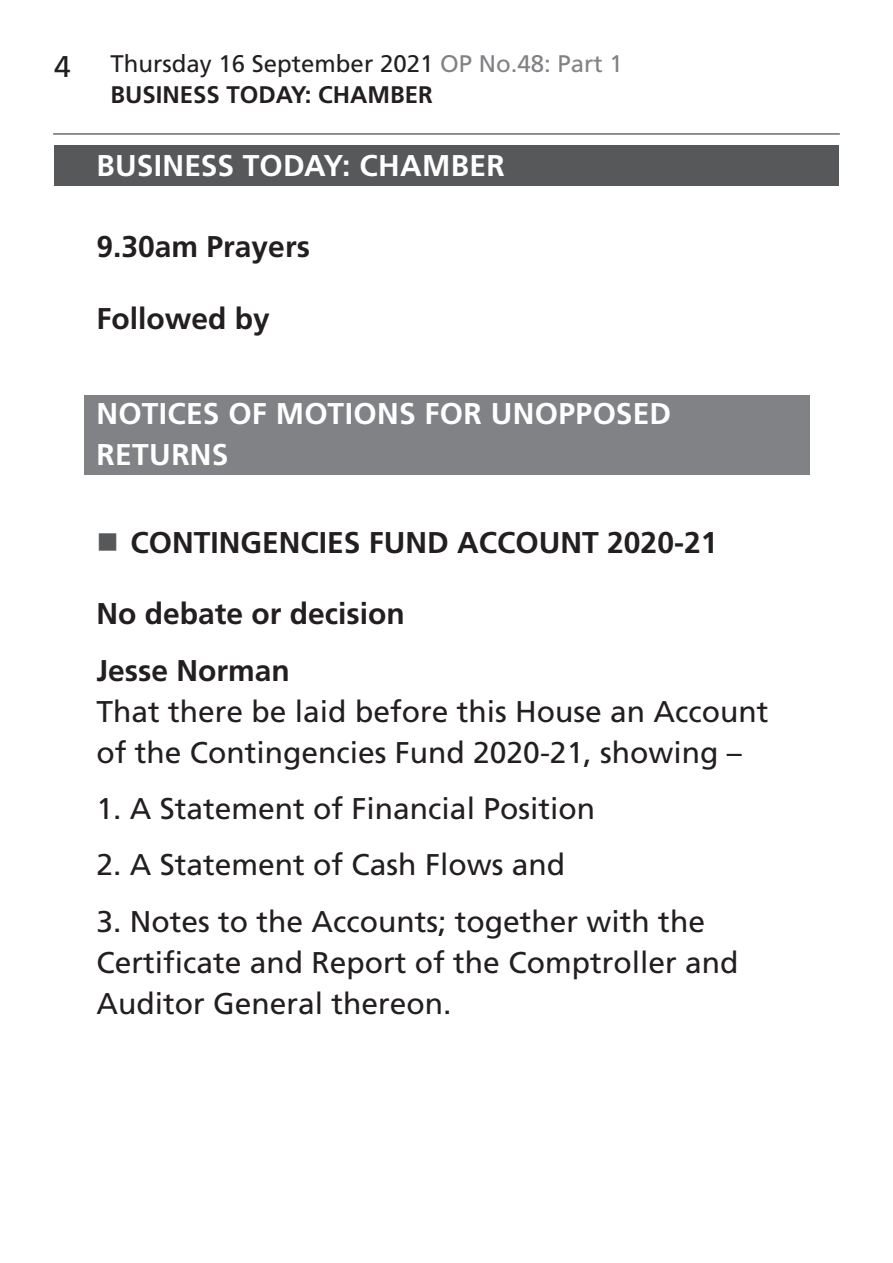
<style>
.page{position:relative;width:893px;height:1263px;background:#fff}
.page>*{position:absolute;margin:0;border:0;box-sizing:border-box;transform-origin:0 0}
.t1{font:30px/41px "Frutiger LT Std";color:#231f20}
.BoldTimingHeading{font:700 30px "Frutiger LT Std";color:#231f20}
.Heading2Grey{font:700 30px/41px "Frutiger LT Std";letter-spacing:.01em;color:#fff}
.Heading1Grey{font:700 30px "Frutiger LT Std";letter-spacing:.01em;color:#fff}
.MotionSponsor{font:700 30px "Frutiger LT Std";color:#231f20}
.t2{font:24px/31.2px "Frutiger LT Std";color:#231f20}
.t3{font:700 24px "Frutiger LT Std";color:#231f20}
.s1{color:#808285}
.s2{font-weight:700}
</style>
<div class="page">
<hr style="left:53px;top:134px;width:787px;height:1px;background:#231f20">
<div style="left:54px;top:146px;width:785px;height:40px;background:#57585a"></div>
<div style="left:84px;top:395px;width:725px;height:80px;background:#808285"></div>
<p class="t1" style="left:54px;top:46px;width:18px">4</p>
<p class="t2" style="left:111px;top:48px;width:514px">Thursday 16 September 2021 <span class="s1">OP No.48: Part 1<br></span><span class="s2">Business</span></p>
<p class="t3" style="left:227px;top:81px;width:31px">Today</p>
<p class="t3" style="left:305px;top:81px;width:46px">: Chamber</p>
<p class="Heading1Grey" style="left:97px;top:148px;width:410px">BUSINESS TODAY: CHAMBER</p>
<p class="BoldTimingHeading" style="left:97px;top:229px;width:215px">9.30am Prayers</p>
<p class="BoldTimingHeading" style="left:97px;top:301px;width:175px">Followed by</p>
<p class="Heading2Grey" style="left:97px;top:394px;width:576px">NOTICES OF MOTIONS FOR UNOPPOSED<br>RETURNS</p>
<p class="BoldTimingHeading" style="left:131px;top:524px;width:588px">CONTINGENCIES FUND ACCOUNT 2020-21</p>
<p class="BoldTimingHeading" style="left:97px;top:596px;width:310px">No debate or decision</p>
<p class="MotionSponsor" style="left:97px;top:653px;width:195px">Jesse Norman</p>
<p class="t1" style="left:97px;top:691px;width:673px">That there be laid before this House an Account of the Contingencies Fund 2020-21, showing –</p>
<p class="t1" style="left:97px;top:788px;width:500px">1. A Statement of Financial Position</p>
<p class="t1" style="left:97px;top:845px;width:470px">2. A Statement of Cash Flows and</p>
<p class="t1" style="left:97px;top:901px;width:643px">3. Notes to the Accounts; together with the<br>Certificate and Report of the Comptroller and<br>Auditor General thereon.</p>
</div>
